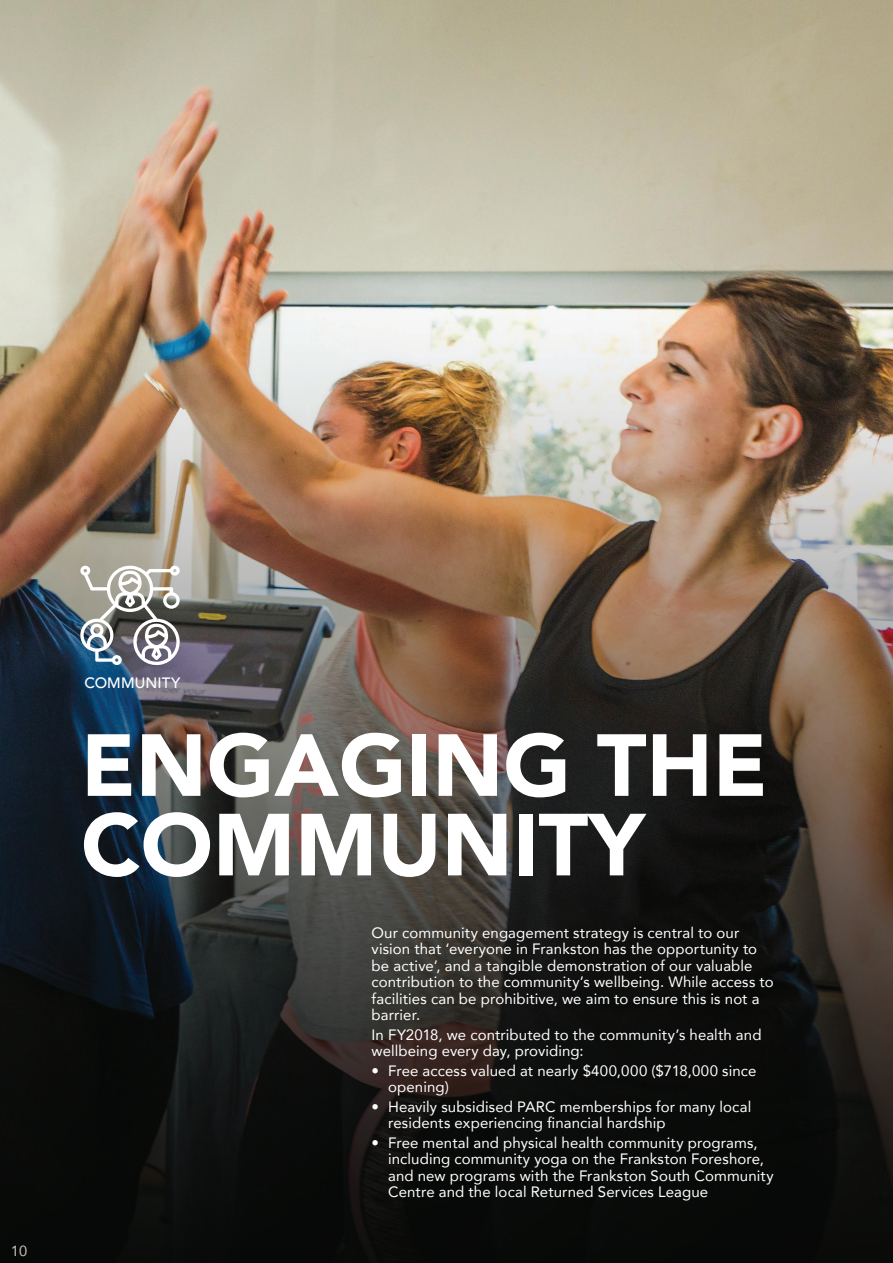
<style>
.page{position:relative;width:893px;height:1263px;background:#fff}
.page>*{position:absolute;margin:0;border:0;box-sizing:border-box;transform-origin:0 0}
.t1{font:900 87px/79.5px "Avenir";color:#fff}
.t2{font:15px/16.5px "Avenir";letter-spacing:.005em;color:#fff}
.t3{font:500 15px "Avenir";letter-spacing:.01em;color:#fff}
.t4{font:14.7px "Avenir";color:#cac2b7}
</style>
<div class="page">
<img style="left:0;top:0;width:893px;height:1263px">
<img style="left:79px;top:563px;width:102px;height:104px">
<p class="t4" style="left:11px;top:1239px;width:18px">10</p>
<p class="t3" style="left:84px;top:670px;width:98px">COMMUNITY</p>
<h1 class="t1" style="left:81px;top:723px;width:688px">ENGAGING THE<br>COMMUNITY</h1>
<p class="t2" style="left:372px;top:924px;width:404px">Our community engagement strategy is central to our vision that ‘everyone in Frankston has the opportunity to be active’, and a tangible demonstration of our valuable contribution to the community’s wellbeing. While access to facilities can be prohibitive, we aim to ensure this is not a barrier.</p>
<p class="t2" style="left:372px;top:1026px;width:391px">In FY2018, we contributed to the community’s health and wellbeing every day, providing:</p>
<p class="t2" style="left:388px;top:1062px;width:370px;text-indent:-16px">• Free access valued at nearly $400,000 ($718,000 since opening)</p>
<p class="t2" style="left:388px;top:1098px;width:365px;text-indent:-16px">• Heavily subsidised PARC memberships for many local residents experiencing financial hardship</p>
<p class="t2" style="left:388px;top:1134px;width:387px;text-indent:-16px">• Free mental and physical health community programs, including community yoga on the Frankston Foreshore, and new programs with the Frankston South Community Centre and the local Returned Services League</p>
</div>
